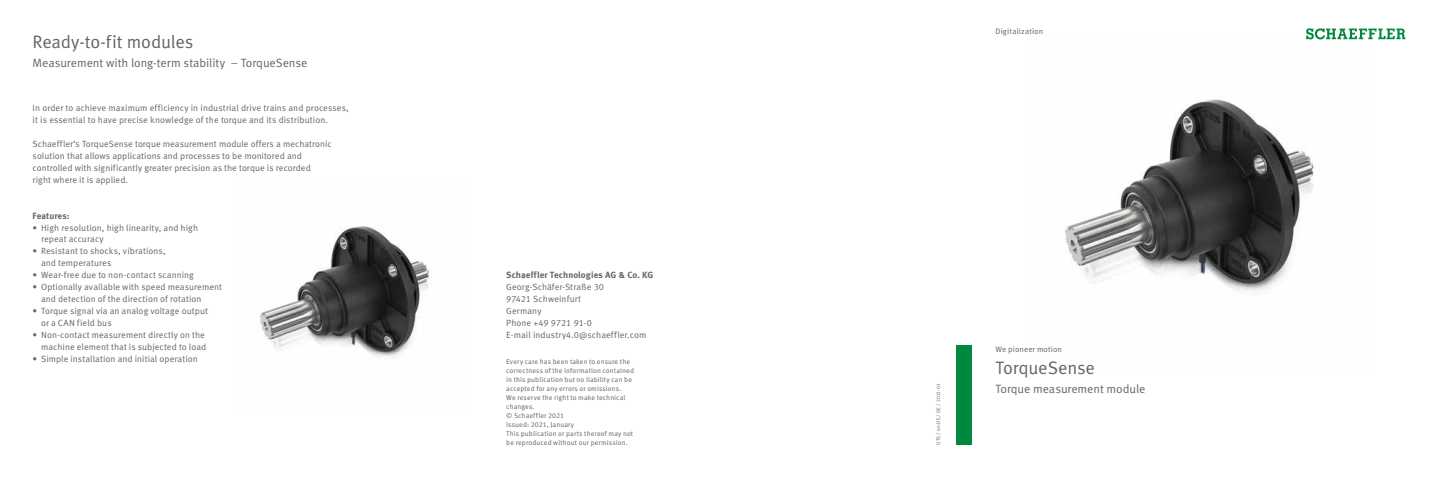
<style>
.page{position:relative;width:1438px;height:482px;background:#fff}
.page>*{position:absolute;margin:0;border:0;box-sizing:border-box;transform-origin:0 0}
.t1{font:18px "Schaeffler Meta";letter-spacing:-.01em;color:#646363}
.t2{font:12px "Schaeffler Meta";letter-spacing:-.01em;color:#646363}
.t3{font:9px/11.9px "Schaeffler Meta";letter-spacing:.005em;color:#646363}
.t4{font:700 9px "Schaeffler Meta";letter-spacing:.005em;color:#646363}
.t5{font:8px "Schaeffler Meta";letter-spacing:.01em;color:#646363}
.t6{font:7px/9px "Schaeffler Meta";letter-spacing:.015em;color:#646363}
.t7{font:5px "Schaeffler Meta";letter-spacing:.015em;color:#646363}
</style>
<div class="page">
<img style="left:260px;top:226px;width:169px;height:131px">
<img style="left:1065px;top:39px;width:304px;height:252px">
<svg style="left:1306px;top:28px;width:99px;height:11px"></svg>
<div style="left:955px;top:346px;width:16px;height:99px;background:#00893e"></div>
<h1 class="t1" style="left:33px;top:31px;width:162px">Ready-to-fit modules</h1>
<h2 class="t2" style="left:33px;top:55px;width:276px">Measurement with long-term stability – TorqueSense</h2>
<p class="t3" style="left:33px;top:102px;width:318px">In order to achieve maximum efficiency in industrial drive trains and processes, it is essential to have precise knowledge of the torque and its distribution.</p>
<p class="t3" style="left:33px;top:138px;width:301px">Schaeffler’s TorqueSense torque measurement module offers a mechatronic solution that allows applications and processes to be monitored and controlled with significantly greater precision as the torque is recorded<br>right where it is applied.</p>
<p class="t4" style="left:33px;top:210px;width:38px">Features:</p>
<p class="t3" style="left:41px;top:222px;width:158px;text-indent:-9px">• High resolution, high linearity, and high repeat accuracy</p>
<p class="t3" style="left:41px;top:245px;width:126px;text-indent:-9px">• Resistant to shocks, vibrations, and temperatures</p>
<p class="t3" style="left:33px;top:269px;width:163px">• Wear-free due to non-contact scanning</p>
<p class="t3" style="left:41px;top:281px;width:182px;text-indent:-9px">• Optionally available with speed measurement and detection of the direction of rotation</p>
<p class="t3" style="left:41px;top:305px;width:168px;text-indent:-9px">• Torque signal via an analog voltage output or a CAN field bus</p>
<p class="t3" style="left:33px;top:329px;width:175px;text-align:right">• Non-contact measurement directly on the machine element that is subjected to load</p>
<p class="t3" style="left:33px;top:352px;width:167px">• Simple installation and initial operation</p>
<p class="t4" style="left:506px;top:269px;width:149px">Schaeffler Technologies AG &amp; Co. KG</p>
<p class="t3" style="left:506px;top:281px;width:142px">Georg-Schäfer-Straße 30<br>97421 Schweinfurt<br>Germany<br>Phone +49 9721 91-0<br>E-mail industry4.0@schaeffler.com</p>
<p class="t6" style="left:506px;top:357px;width:129px">Every care has been taken to ensure the correctness of the information contained in this publication but no liability can be accepted for any errors or omissions.<br>We reserve the right to make technical changes.<br>© Schaeffler 2021<br>Issued: 2021, January<br>This publication or parts thereof may not be reproduced without our permission.</p>
<p class="t5" style="left:995px;top:27px;width:49px">Digitalization</p>
<p class="t7" style="left:935px;top:445px;width:63px;rotate:-90deg">OTS / en-DE / DE / 2021-01</p>
<p class="t5" style="left:995px;top:344px;width:68px">We pioneer motion</p>
<h1 class="t1" style="left:995px;top:357px;width:101px">TorqueSense</h1>
<h2 class="t2" style="left:995px;top:382px;width:151px">Torque measurement module</h2>
</div>
